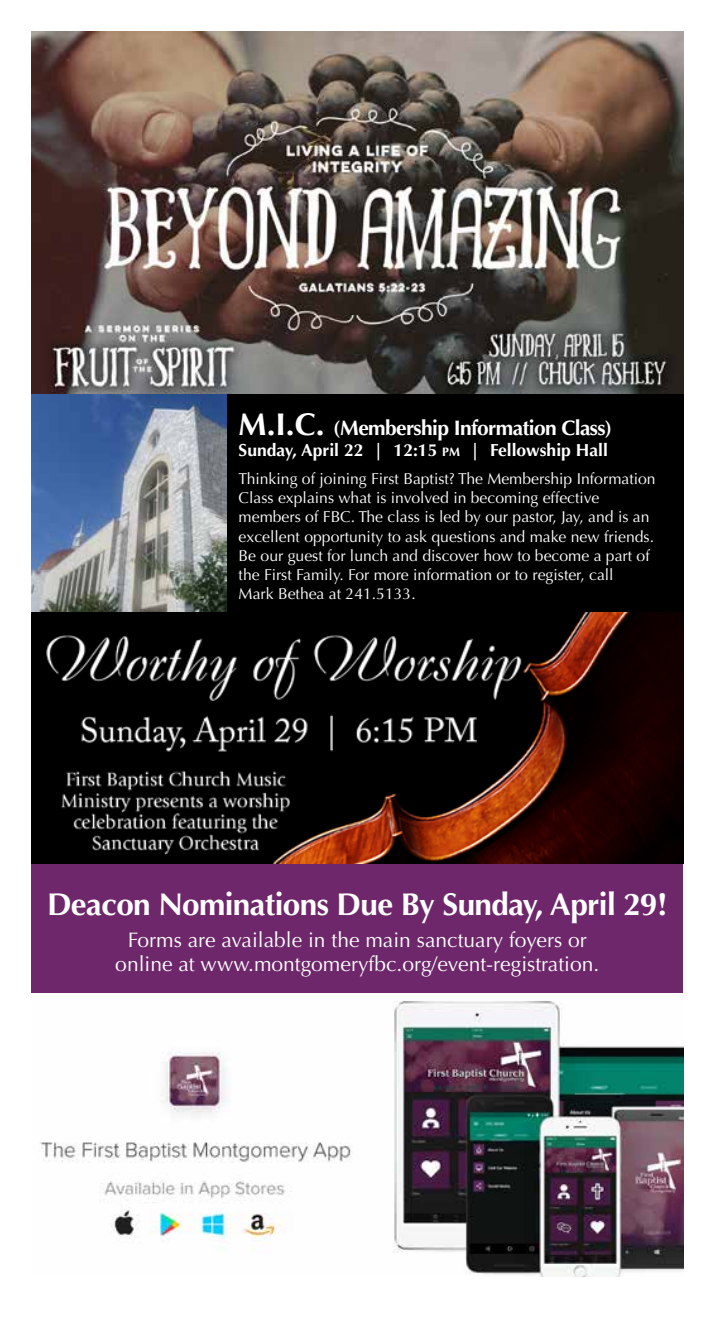
<style>
.page{position:relative;width:715px;height:1323px;background:#fff}
.page>*{position:absolute;margin:0;border:0;box-sizing:border-box;transform-origin:0 0}
.t1{font:700 31.5px "Optima";letter-spacing:-.02em;color:#fff}
.t2{font:21px/24.5px "Optima";color:#fff;text-align:center}
.t3{font:700 21px "Optima";letter-spacing:-.03em;color:#fff}
.t4{font:700 17.5px "Optima";color:#fff}
.t5{font:15.75px/19.2px "Optima";color:#fff}
.s1{font-size:31.5px}
.s2{font-size:12.25px}
</style>
<div class="page">
<div style="left:31px;top:864px;width:651px;height:129px;background:#6d276a"></div>
<img style="left:40px;top:1001px;width:643px;height:276px">
<img style="left:31px;top:612px;width:651px;height:252px">
<img style="left:31px;top:32px;width:651px;height:362px">
<div style="left:32px;top:394px;width:651px;height:218px;background:#000"></div>
<img style="left:32px;top:394px;width:194px;height:218px">
<h2 class="t3" style="left:238px;top:416px;width:374px"><span class="s1">M.I.C.</span> (Membership Information Class)</h2>
<p class="t4" style="left:238px;top:440px;width:370px">Sunday, April 22 | 12:15 <span class="s2">pm</span> | Fellowship Hall</p>
<p class="t5" style="left:238px;top:469px;width:418px">Thinking of joining First Baptist? The Membership Information Class explains what is involved in becoming effective members of FBC. The class is led by our pastor, Jay, and is an excellent opportunity to ask questions and make new friends.<br>Be our guest for lunch and discover how to become a part of the First Family. For more information or to register, call<br>Mark Bethea at 241.5133.</p>
<h1 class="t1" style="left:47px;top:886px;width:621px">Deacon Nominations Due By Sunday, April 29!</h1>
<h2 class="t2" style="left:115px;top:928px;width:485px">Forms are available in the main sanctuary foyers or online at www.montgomeryfbc.org/event-registration.</h2>
</div>
